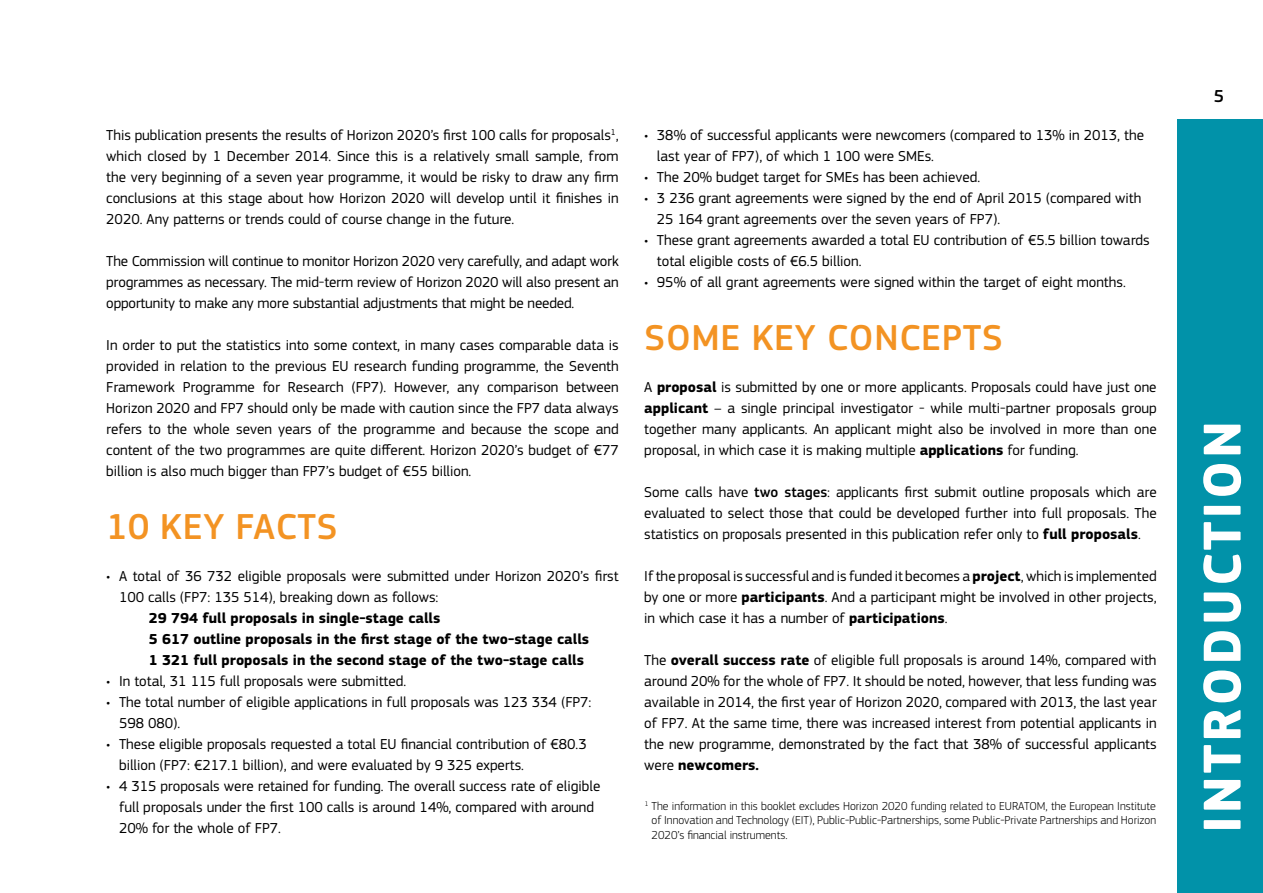
<style>
.page{position:relative;width:1263px;height:893px;background:#fff}
.page>*{position:absolute;margin:0;border:0;box-sizing:border-box;transform-origin:0 0}
.t1{font:700 55.5px "EC Square Sans Pro";color:#fff}
.t2{font:500 37.5px "EC Square Sans Pro";letter-spacing:.02em;color:#f39323}
.t3{font:500 18px "PF Square Sans Pro";color:#000}
.t4{font:15px/21px "EC Square Sans Pro";color:#000;text-align:justify}
.t5{font:700 15px/21px "EC Square Sans Pro";color:#000}
.t6{font:300 12px/14.4px "EC Square Sans Pro";color:#000;text-align:justify}
.s1{font-weight:700}
.s2{font-weight:500}
</style>
<div class="page">
<div style="left:1178px;top:120px;width:85px;height:773px;background:#0192a9"></div>
<p class="t4" style="left:106px;top:125px;width:514px">This publication presents the results of Horizon 2020’s first 100 calls for proposals<sup>1</sup>, which closed by 1 December 2014. Since this is a relatively small sample, from the very beginning of a seven year programme, it would be risky to draw any firm conclusions at this stage about how Horizon 2020 will develop until it finishes in 2020. Any patterns or trends could of course change in the future.</p>
<p class="t4" style="left:106px;top:251px;width:514px">The Commission will continue to monitor Horizon 2020 very carefully, and adapt work programmes as necessary. The mid-term review of Horizon 2020 will also present an opportunity to make any more substantial adjustments that might be needed.</p>
<p class="t4" style="left:106px;top:335px;width:514px">In order to put the statistics into some context, in many cases comparable data is provided in relation to the previous EU research funding programme, the Seventh Framework Programme for Research (FP7). However, any comparison between Horizon 2020 and FP7 should only be made with caution since the FP7 data always refers to the whole seven years of the programme and because the scope and content of the two programmes are quite different. Horizon 2020’s budget of €77 billion is also much bigger than FP7’s budget of €55 billion.</p>
<h2 class="t2" style="left:106px;top:505px;width:169px">10 KEY FACTS</h2>
<p class="t4" style="left:119px;top:566px;width:501px;text-indent:-13px">• A total of 36 732 eligible proposals were submitted under Horizon 2020’s first<br>100 calls (FP7: 135 514), breaking down as follows:</p>
<p class="t5" style="left:149px;top:608px;width:442px">29 794 full proposals in single-stage calls<br>5 617 outline proposals in the first stage of the two-stage calls<br>1 321 full proposals in the second stage of the two-stage calls</p>
<p class="t4" style="left:106px;top:671px;width:301px">• In total, 31 115 full proposals were submitted.</p>
<p class="t4" style="left:119px;top:692px;width:474px;text-indent:-13px">• The total number of eligible applications in full proposals was 123 334 (FP7:<br>598 080).</p>
<p class="t4" style="left:119px;top:734px;width:469px;text-indent:-13px">• These eligible proposals requested a total EU financial contribution of €80.3 billion (FP7: €217.1 billion), and were evaluated by 9 325 experts.</p>
<p class="t4" style="left:119px;top:776px;width:483px;text-align:left;text-indent:-13px">• 4 315 proposals were retained for funding. The overall success rate of eligible full proposals under the first 100 calls is around 14%, compared with around<br>20% for the whole of FP7.</p>
<p class="t4" style="left:657px;top:125px;width:489px;text-indent:-13px">• 38% of successful applicants were newcomers (compared to 13% in 2013, the last year of FP7), of which 1 100 were SMEs.</p>
<p class="t4" style="left:644px;top:167px;width:337px">• The 20% budget target for SMEs has been achieved.</p>
<p class="t4" style="left:657px;top:188px;width:486px;text-indent:-13px">• 3 236 grant agreements were signed by the end of April 2015 (compared with<br>25 164 grant agreements over the seven years of FP7).</p>
<p class="t4" style="left:657px;top:230px;width:494px;text-indent:-13px">• These grant agreements awarded a total EU contribution of €5.5 billion towards total eligible costs of €6.5 billion.</p>
<p class="t4" style="left:644px;top:272px;width:483px">• 95% of all grant agreements were signed within the target of eight months.</p>
<h2 class="t2" style="left:645px;top:316px;width:46px">SOME</h2>
<h2 class="t2" style="left:752px;top:316px;width:22px">KEY</h2>
<h2 class="t2" style="left:827px;top:316px;width:23px">CONCEPTS</h2>
<p class="t4" style="left:644px;top:377px;width:514px">A <span class="s1">proposal</span> is submitted by one or more applicants. Proposals could have just one <span class="s1">applicant</span> – a single principal investigator - while multi-partner proposals group together many applicants. An applicant might also be involved in more than one proposal, in which case it is making multiple <span class="s1">applications</span> for funding.</p>
<p class="t4" style="left:644px;top:482px;width:514px">Some calls have <span class="s2">TWO STAGES</span>: applicants first submit outline proposals which are evaluated to select those that could be developed further into full proposals. The statistics on proposals presented in this publication refer only to <span class="s1">full proposals</span>.</p>
<p class="t4" style="left:644px;top:566px;width:514px">If the proposal is successful and is funded it becomes a <span class="s1">project</span>, which is implemented by one or more <span class="s1">participants</span>. And a participant might be involved in other projects, in which case it has a number of <span class="s1">participations</span>.</p>
<p class="t4" style="left:644px;top:650px;width:514px">The <span class="s1">overall success rate</span> of eligible full proposals is around 14%, compared with around 20% for the whole of FP7. It should be noted, however, that less funding was available in 2014, the first year of Horizon 2020, compared with 2013, the last year of FP7. At the same time, there was increased interest from potential applicants in the new programme, demonstrated by the fact that 38% of successful applicants were <span class="s1">newcomers.</span></p>
<p class="t6" style="left:651px;top:799px;width:506px;text-indent:-7px"><sup>1</sup> The information in this booklet excludes Horizon 2020 funding related to EURATOM, the European Institute of Innovation and Technology (EIT), Public-Public-Partnerships, some Public-Private Partnerships and Horizon 2020’s financial instruments.</p>
<p class="t3" style="left:1214px;top:86px;width:12px">5</p>
<h1 class="t1" style="left:1189px;top:833px;width:409px;rotate:-90deg">INTRODUCTION</h1>
</div>
